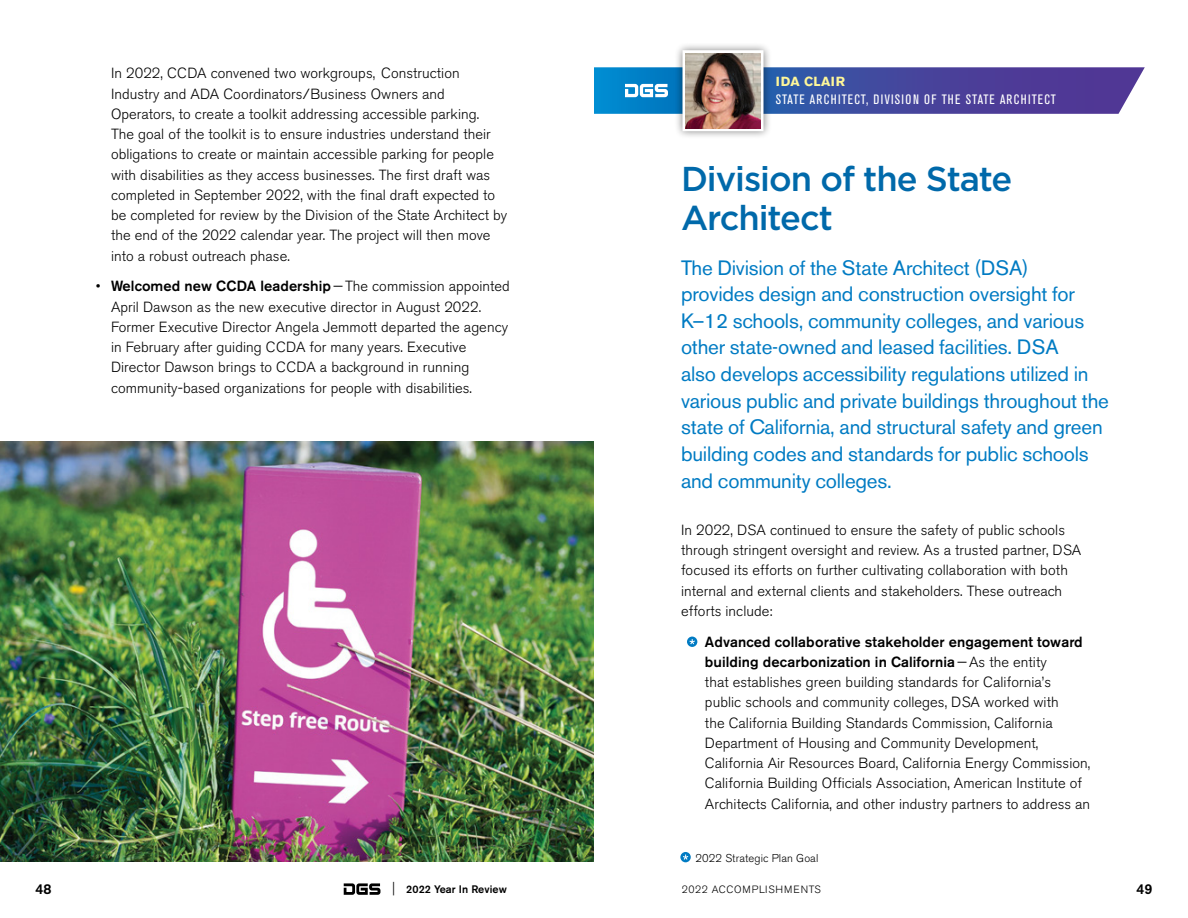
<style>
.page{position:relative;width:1188px;height:918px;background:#fff}
.page>*{position:absolute;margin:0;border:0;box-sizing:border-box;transform-origin:0 0}
.t1{font:500 34.5px/39px "Gotham";letter-spacing:-.03em;color:#0069aa}
.t2{font:20.7px/26.7px "Akzidenz Grotesk BE";letter-spacing:-.01em;color:#007bc3}
.t3{font:300 14.7px/20.2px "Akzidenz Grotesk BE";letter-spacing:.005em;color:#000}
.t4{font:500 14.25px "Akzidenz Grotesk BE";color:#000}
.t5{font:condensed 13.5px "Akzidenz Grotesk BE";letter-spacing:.095em;color:#fff}
.t6{font:700 13.2px "Akzidenz Grotesk BE";letter-spacing:.03em;color:#fff799}
.t7{font:300 11.25px "Akzidenz Grotesk BE";letter-spacing:.01em;color:#000}
.t8{font:500 10.8px "Akzidenz Grotesk BE";letter-spacing:.01em;color:#000}
.t9{font:300 10.5px "Akzidenz Grotesk BE";letter-spacing:.07em;color:#000}
.s1{font-weight:500}
.s2{font-weight:300;font-size:13.5px}
</style>
<div class="page">
<img style="left:0;top:441px;width:594px;height:421px">
<div style="left:674px;top:42px;width:98px;height:97px;background:#000;opacity:.5"></div>
<svg style="left:682px;top:50px;width:82px;height:81px"></svg>
<img style="left:686px;top:53px;width:74px;height:75px">
<svg style="left:594px;top:67px;width:551px;height:47px;background:#4e5d9f"></svg>
<svg style="left:687px;top:637px;width:10px;height:10px"></svg>
<svg style="left:689px;top:639px;width:6px;height:5px"></svg>
<svg style="left:680px;top:852px;width:11px;height:10px"></svg>
<svg style="left:683px;top:855px;width:5px;height:5px"></svg>
<svg style="left:344px;top:883px;width:36px;height:12px"></svg>
<p class="t3" style="left:111px;top:63px;width:398px">In 2022, CCDA convened two workgroups, Construction Industry and ADA Coordinators/Business Owners and Operators, to create a toolkit addressing accessible parking.<br>The goal of the toolkit is to ensure industries understand their obligations to create or maintain accessible parking for people with disabilities as they access businesses. The first draft was completed in September 2022, with the final draft expected to be completed for review by the Division of the State Architect by the end of the 2022 calendar year. The project will then move into a robust outreach phase.</p>
<p class="t3" style="left:111px;top:276px;width:400px;text-indent:-15px">• <span class="s1">Welcomed new CCDA leadership</span> — The commission appointed April Dawson as the new executive director in August 2022.<br>Former Executive Director Angela Jemmott departed the agency in February after guiding CCDA for many years. Executive Director Dawson brings to CCDA a background in running community-based organizations for people with disabilities.</p>
<p class="t6" style="left:776px;top:74px;width:71px">IDA CLAIR</p>
<p class="t5" style="left:776px;top:91px;width:282px">STATE ARCHITECT, DIVISION OF THE STATE ARCHITECT</p>
<h3 class="t1" style="left:681px;top:158px;width:333px">Division of the State<br>Architect</h3>
<p class="t2" style="left:681px;top:254px;width:430px">The Division of the State Architect (DSA)<br>provides design and construction oversight for K–12 schools, community colleges, and various other state-owned and leased facilities. DSA<br>also develops accessibility regulations utilized in various public and private buildings throughout the state of California, and structural safety and green building codes and standards for public schools and community colleges.</p>
<p class="t3" style="left:681px;top:520px;width:402px">In 2022, DSA continued to ensure the safety of public schools through stringent oversight and review. As a trusted partner, DSA focused its efforts on further cultivating collaboration with both internal and external clients and stakeholders. These outreach efforts include:</p>
<p class="t3" style="left:705px;top:632px;width:387px;text-indent:-15px">• <span class="s1">Advanced collaborative stakeholder engagement toward building decarbonization in California</span> — As the entity<br>that establishes green building standards for California’s public schools and community colleges, DSA worked with<br>the California Building Standards Commission, California Department of Housing and Community Development, California Air Resources Board, California Energy Commission, California Building Officials Association, American Institute of Architects California, and other industry partners to address an</p>
<p class="t7" style="left:696px;top:851px;width:124px">2022 Strategic Plan Goal</p>
<p class="t4" style="left:35px;top:881px;width:18px">48</p>
<p class="t8" style="left:392px;top:882px;width:116px"><span class="s2">|</span> 2022 Year In Review</p>
<p class="t9" style="left:682px;top:883px;width:141px">2022 ACCOMPLISHMENTS</p>
<p class="t4" style="left:1136px;top:881px;width:18px">49</p>
</div>
